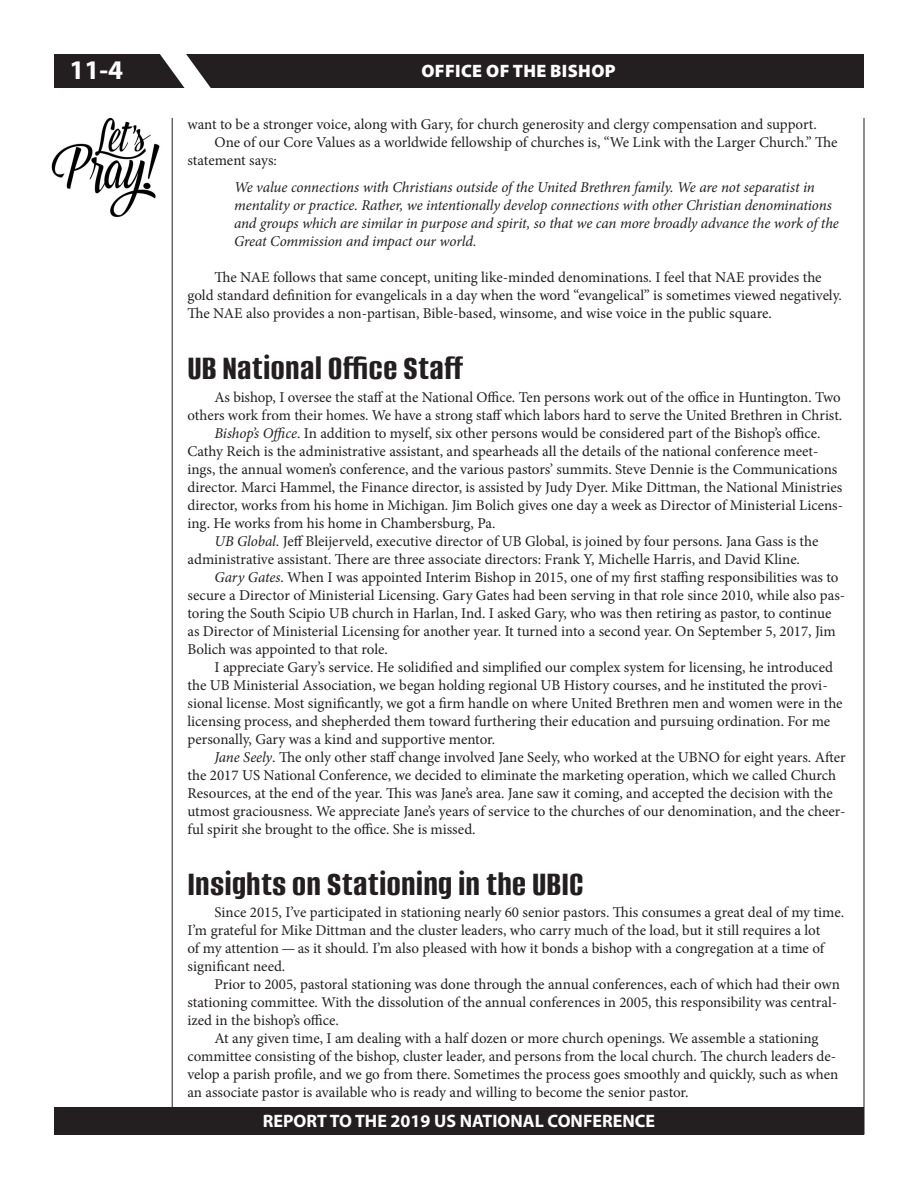
<style>
.page{position:relative;width:918px;height:1188px;background:#fff}
.page>*{position:absolute;margin:0;border:0;box-sizing:border-box;transform-origin:0 0}
.Subtitle{font:700 36px "Alumni Sans";color:#231f20}
.Page_Number{font:700 27px "Myriad Pro";color:#fff}
.t1{font:700 18px "Myriad Pro";color:#fff}
.t2{font:900 18px "Myriad Pro";letter-spacing:.02em;color:#fff}
.Maintext{font:15px/18px "Minion Pro";letter-spacing:-.005em;color:#231f20}
.Maintext_-_2level{font:italic 15px/18px "Minion Pro";letter-spacing:-.01em;color:#231f20}
.s1{font-style:italic}
</style>
<div class="page">
<div style="left:54px;top:1107px;width:810px;height:28px;background:#231f20"></div>
<img style="left:51px;top:118px;width:109px;height:99px">
<div style="left:54px;top:54px;width:810px;height:33px;background:#231f20"></div>
<hr style="left:172px;top:118px;width:1px;height:1003px;background:#231f20">
<hr style="left:864px;top:118px;width:1px;height:1017px;background:#231f20">
<svg style="left:148px;top:54px;width:70px;height:34px"></svg>
<p class="Page_Number" style="left:69px;top:52px;width:55px">11-4</p>
<p class="t2" style="left:421px;top:59px;width:196px">OFFICE OF THE BISHOP</p>
<p class="Maintext" style="left:188px;top:115px;width:631px">want to be a stronger voice, along with Gary, for church generosity and clergy compensation and support.</p>
<p class="Maintext" style="left:188px;top:133px;width:652px;text-indent:27px">One of our Core Values as a worldwide fellowship of churches is, “We Link with the Larger Church.” The statement says:</p>
<p class="Maintext_-_2level" style="left:234px;top:178px;width:606px">We value connections with Christians outside of the United Brethren family. We are not separatist in mentality or practice. Rather, we intentionally develop connections with other Christian denominations and groups which are similar in purpose and spirit, so that we can more broadly advance the work of the Great Commission and impact our world.</p>
<p class="Maintext" style="left:188px;top:268px;width:656px;text-indent:27px">The NAE follows that same concept, uniting like-minded denominations. I feel that NAE provides the gold standard definition for evangelicals in a day when the word “evangelical” is sometimes viewed negatively.<br>The NAE also provides a non-partisan, Bible-based, winsome, and wise voice in the public square.</p>
<p class="Subtitle" style="left:188px;top:350px;width:278px">UB National Office Staff</p>
<p class="Maintext" style="left:188px;top:388px;width:656px;text-align:right">As bishop, I oversee the staff at the National Office. Ten persons work out of the office in Huntington. Two others work from their homes. We have a strong staff which labors hard to serve the United Brethren in Christ.</p>
<p class="Maintext" style="left:188px;top:424px;width:657px;text-indent:27px"><span class="s1">Bishop’s Office</span>. In addition to myself, six other persons would be considered part of the Bishop’s office.<br>Cathy Reich is the administrative assistant, and spearheads all the details of the national conference meet&shy;ings, the annual women’s conference, and the various pastors’ summits. Steve Dennie is the Communications director. Marci Hammel, the Finance director, is assisted by Judy Dyer. Mike Dittman, the National Ministries director, works from his home in Michigan. Jim Bolich gives one day a week as Director of Ministerial Licens&shy;ing. He works from his home in Chambersburg, Pa.</p>
<p class="Maintext" style="left:188px;top:532px;width:633px;text-indent:27px"><span class="s1">UB Global</span>. Jeff Bleijerveld, executive director of UB Global, is joined by four persons. Jana Gass is the administrative assistant. There are three associate directors: Frank Y, Michelle Harris, and David Kline.</p>
<p class="Maintext" style="left:188px;top:568px;width:659px;text-indent:27px"><span class="s1">Gary Gates</span>. When I was appointed Interim Bishop in 2015, one of my first staffing responsibilities was to secure a Director of Ministerial Licensing. Gary Gates had been serving in that role since 2010, while also pas&shy;toring the South Scipio UB church in Harlan, Ind. I asked Gary, who was then retiring as pastor, to continue as Director of Ministerial Licensing for another year. It turned into a second year. On September 5, 2017, Jim Bolich was appointed to that role.</p>
<p class="Maintext" style="left:188px;top:658px;width:657px;text-indent:27px">I appreciate Gary’s service. He solidified and simplified our complex system for licensing, he introduced the UB Ministerial Association, we began holding regional UB History courses, and he instituted the provi&shy;sional license. Most significantly, we got a firm handle on where United Brethren men and women were in the licensing process, and shepherded them toward furthering their education and pursuing ordination. For me personally, Gary was a kind and supportive mentor.</p>
<p class="Maintext" style="left:188px;top:748px;width:660px;text-indent:27px"><span class="s1">Jane Seely</span>. The only other staff change involved Jane Seely, who worked at the UBNO for eight years. After the 2017 US National Conference, we decided to eliminate the marketing operation, which we called Church Resources, at the end of the year. This was Jane’s area. Jane saw it coming, and accepted the decision with the utmost graciousness. We appreciate Jane’s years of service to the churches of our denomination, and the cheer&shy;ful spirit she brought to the office. She is missed.</p>
<p class="Subtitle" style="left:188px;top:865px;width:398px">Insights on Stationing in the UBIC</p>
<p class="Maintext" style="left:188px;top:903px;width:658px;text-indent:27px">Since 2015, I’ve participated in stationing nearly 60 senior pastors. This consumes a great deal of my time.<br>I’m grateful for Mike Dittman and the cluster leaders, who carry much of the load, but it still requires a lot<br>of my attention — as it should. I’m also pleased with how it bonds a bishop with a congregation at a time of significant need.</p>
<p class="Maintext" style="left:188px;top:975px;width:654px;text-indent:27px">Prior to 2005, pastoral stationing was done through the annual conferences, each of which had their own stationing committee. With the dissolution of the annual conferences in 2005, this responsibility was central&shy;ized in the bishop’s office.</p>
<p class="Maintext" style="left:188px;top:1029px;width:653px;text-indent:27px">At any given time, I am dealing with a half dozen or more church openings. We assemble a stationing committee consisting of the bishop, cluster leader, and persons from the local church. The church leaders de&shy;velop a parish profile, and we go from there. Sometimes the process goes smoothly and quickly, such as when an associate pastor is available who is ready and willing to become the senior pastor.</p>
<p class="t1" style="left:263px;top:1109px;width:394px">REPORT TO THE 2019 US NATIONAL CONFERENCE</p>
</div>
